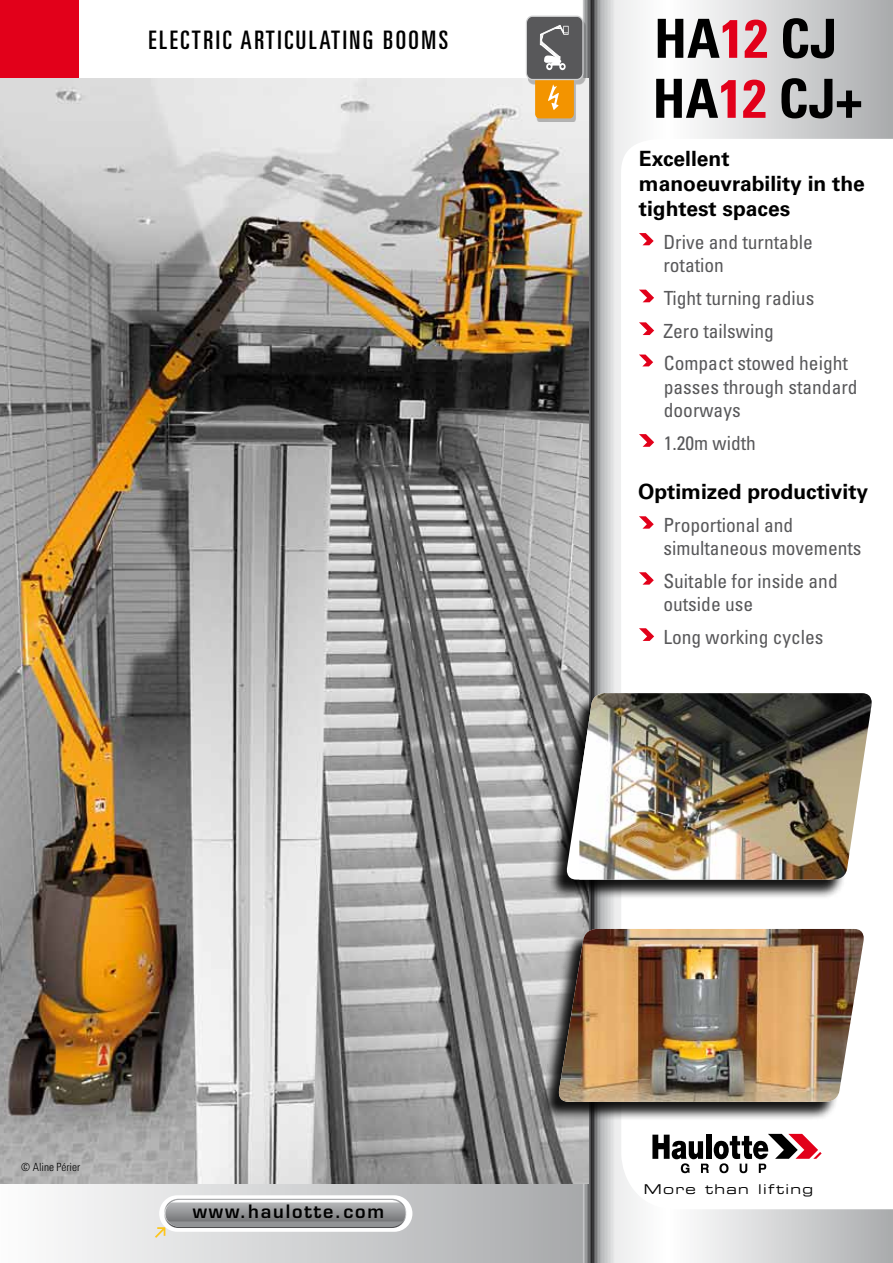
<style>
.page{position:relative;width:893px;height:1263px;background:#fff}
.page>*{position:absolute;margin:0;border:0;box-sizing:border-box;transform-origin:0 0}
.t1{font:700 condensed 54px/60px "Univers";color:#000}
.t2{font:ultra-condensed 25.5px "Univers";letter-spacing:.1em;color:#000}
.t3{font:700 21px/25.2px "Univers";color:#000}
.t4{font:condensed 19.5px/23.4px "Univers";color:#58585a}
.t5{font:600 18px "Eurostile";letter-spacing:.1em;color:#000}
.t6{font:13.5px "Eurostile Extended Two";letter-spacing:.1em;color:#000}
.t7{font:300 condensed 11.25px "Univers";color:#000}
.s1{color:#e2001a}
</style>
<div class="page">
<svg style="left:0;top:1183px;width:583px;height:80px"></svg>
<div style="left:159px;top:1195px;width:253px;height:37px;background:linear-gradient(to right,#fff,#fff);border-radius:18px"></div>
<svg style="left:155px;top:1199px;width:251px;height:39px"></svg>
<svg style="left:583px;top:0;width:310px;height:1263px"></svg>
<div style="left:0;top:0;width:79px;height:79px;background:#e2001a"></div>
<img style="left:0;top:79px;width:588px;height:1104px">
<div style="left:539px;top:930px;width:323px;height:192px;background:#000;opacity:.91"></div>
<img style="left:557px;top:929px;width:308px;height:173px">
<div style="left:547px;top:695px;width:323px;height:204px;background:#000;opacity:.91"></div>
<svg style="left:565px;top:693px;width:308px;height:187px"></svg>
<img style="left:579px;top:693px;width:294px;height:186px">
<div style="left:528px;top:19px;width:58px;height:103px;background:#000;opacity:.25"></div>
<div style="left:535px;top:75px;width:39px;height:43px;background:#f39400;border-radius:4px"></div>
<div style="left:526px;top:16px;width:57px;height:64px;background:#58585a;border-radius:6px"></div>
<div style="left:526px;top:16px;width:57px;height:64px;border:1px solid #d0d1d2;border-radius:6px"></div>
<svg style="left:540px;top:25px;width:29px;height:45px"></svg>
<svg style="left:548px;top:84px;width:11px;height:26px"></svg>
<svg style="left:639px;top:233px;width:15px;height:12px"></svg>
<svg style="left:639px;top:290px;width:15px;height:12px"></svg>
<svg style="left:639px;top:322px;width:15px;height:13px"></svg>
<svg style="left:639px;top:355px;width:14px;height:11px"></svg>
<svg style="left:639px;top:434px;width:15px;height:13px"></svg>
<svg style="left:639px;top:516px;width:15px;height:13px"></svg>
<svg style="left:639px;top:572px;width:15px;height:13px"></svg>
<svg style="left:639px;top:628px;width:15px;height:13px"></svg>
<h2 class="t2" style="left:149px;top:26px;width:301px">ELECTRIC ARTICULATING BOOMS</h2>
<h1 class="t1" style="left:652px;top:8px;width:211px">HA<span class="s1">12</span> CJ<br>HA<span class="s1">12</span> CJ+</h1>
<p class="t3" style="left:639px;top:146px;width:227px">Excellent manoeuvrability in the tightest spaces</p>
<p class="t4" style="left:663px;top:230px;width:151px">Drive and turntable rotation</p>
<p class="t4" style="left:663px;top:281px;width:186px;line-height:32.5px">Tight turning radius<br>Zero tailswing<br>Compact stowed height</p>
<p class="t4" style="left:664px;top:375px;width:195px">passes through standard doorways</p>
<p class="t4" style="left:664px;top:431px;width:94px">1.20m width</p>
<p class="t3" style="left:638px;top:479px;width:232px">Optimized productivity</p>
<p class="t4" style="left:663px;top:513px;width:200px">Proportional and simultaneous movements</p>
<p class="t4" style="left:663px;top:569px;width:176px">Suitable for inside and outside use</p>
<p class="t4" style="left:663px;top:625px;width:162px">Long working cycles</p>
<p class="t7" style="left:21px;top:1160px;width:60px">© Aline Périer</p>
<p class="t5" style="left:193px;top:1200px;width:193px">www.haulotte.com</p>
<p class="t6" style="left:644px;top:1180px;width:171px">More than lifting</p>
</div>
